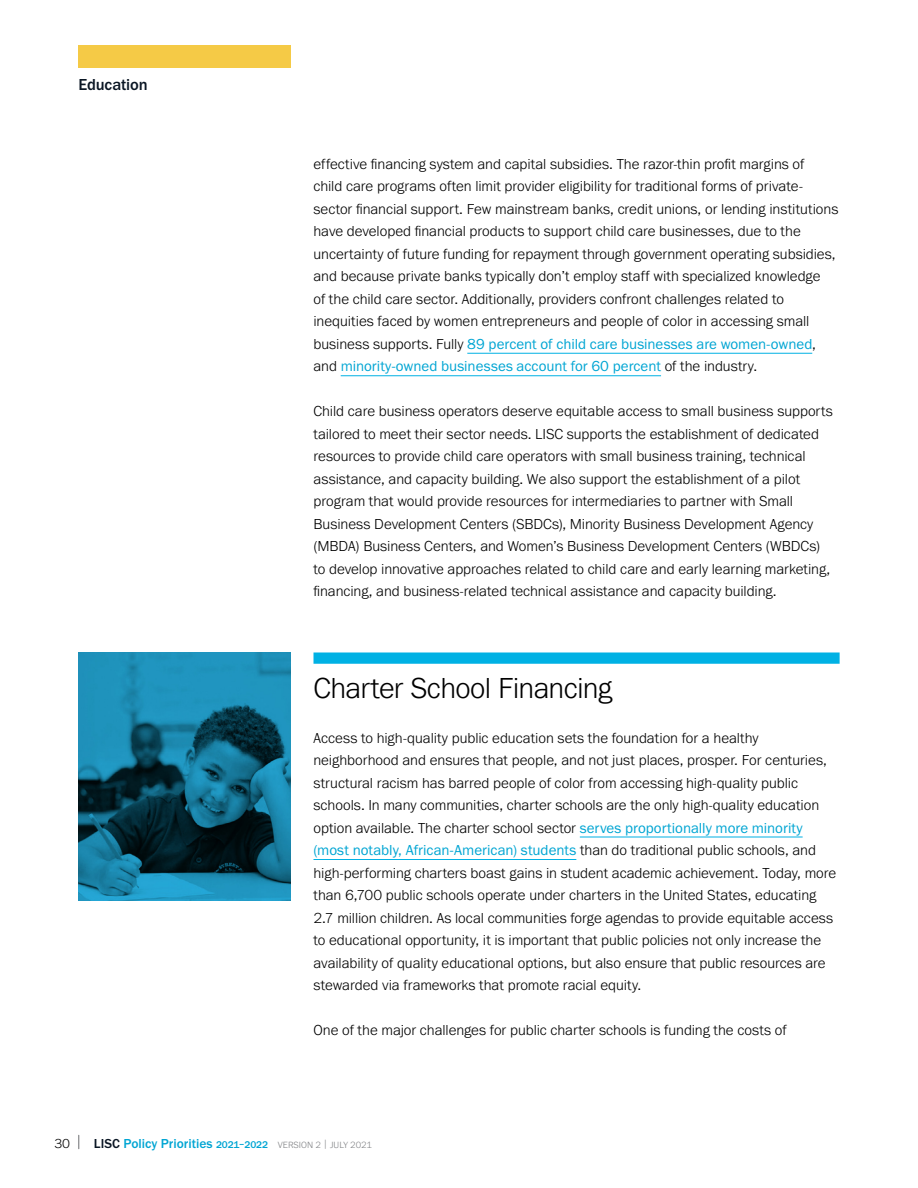
<style>
.page{position:relative;width:918px;height:1188px;background:#fff}
.page>*{position:absolute;margin:0;border:0;box-sizing:border-box;transform-origin:0 0}
.Subtopic_HED_Level_1{font:300 30px "Franklin Gothic URW";letter-spacing:-.02em;color:#000}
.RUNNING_HEADER{font:500 16.5px "Franklin Gothic URW";letter-spacing:-.005em;color:#0a1624}
.MAIN_TEXT{font:300 15px/22.5px "Franklin Gothic URW";color:#000}
.t1{font:500 13.5px "Franklin Gothic URW";color:#00a5d3}
.t2{font:300 13.5px "Franklin Gothic URW";color:#000}
.s1{font-family:"Franklin Gothic URW Boo";font-weight:400;color:#00a5d3}
.s2{color:#0a1624}
.s3{font-size:10.2px}
.s4{font-weight:300;font-size:9.3px;color:#808285}
.s5{font-weight:300;font-size:10.95px;color:#808285}
</style>
<div class="page">
<svg style="left:79px;top:1135px;width:1px;height:14px"></svg>
<div style="left:78px;top:45px;width:213px;height:23px;background:#f5ca46"></div>
<hr style="left:467px;top:353px;width:345px;height:1px;background:#00b1e4">
<hr style="left:341px;top:375px;width:320px;height:1px;background:#00b1e4">
<div style="left:314px;top:652px;width:526px;height:12px;background:#00b1e4"></div>
<hr style="left:580px;top:837px;width:223px;height:1px;background:#00b1e4">
<hr style="left:314px;top:859px;width:262px;height:1px;background:#00b1e4">
<img style="left:78px;top:652px;width:213px;height:248px">
<p class="RUNNING_HEADER" style="left:78px;top:74px;width:71px">Education</p>
<p class="MAIN_TEXT" style="left:314px;top:152px;width:526px">effective financing system and capital subsidies. The razor-thin profit margins of<br>child care programs often limit provider eligibility for traditional forms of private&shy;sector financial support. Few mainstream banks, credit unions, or lending institutions have developed financial products to support child care businesses, due to the uncertainty of future funding for repayment through government operating subsidies, and because private banks typically don’t employ staff with specialized knowledge<br>of the child care sector. Additionally, providers confront challenges related to inequities faced by women entrepreneurs and people of color in accessing small business supports. Fully <span class="s1">89 percent of child care businesses are women-owned</span>, and <span class="s1">minority-owned businesses account for 60 percent</span> of the industry.</p>
<p class="MAIN_TEXT" style="left:314px;top:400px;width:521px">Child care business operators deserve equitable access to small business supports tailored to meet their sector needs. LISC supports the establishment of dedicated resources to provide child care operators with small business training, technical assistance, and capacity building. We also support the establishment of a pilot program that would provide resources for intermediaries to partner with Small Business Development Centers (SBDCs), Minority Business Development Agency (MBDA) Business Centers, and Women’s Business Development Centers (WBDCs) to develop innovative approaches related to child care and early learning marketing, financing, and business-related technical assistance and capacity building.</p>
<p class="Subtopic_HED_Level_1" style="left:314px;top:669px;width:300px">Charter School Financing</p>
<p class="MAIN_TEXT" style="left:314px;top:726px;width:524px">Access to high-quality public education sets the foundation for a healthy neighborhood and ensures that people, and not just places, prosper. For centuries, structural racism has barred people of color from accessing high-quality public schools. In many communities, charter schools are the only high-quality education option available. The charter school sector <span class="s1">serves proportionally more minority (most notably, African-American) students</span> than do traditional public schools, and high-performing charters boast gains in student academic achievement. Today, more than 6,700 public schools operate under charters in the United States, educating 2.7 million children. As local communities forge agendas to provide equitable access to educational opportunity, it is important that public policies not only increase the availability of quality educational options, but also ensure that public resources are stewarded via frameworks that promote racial equity.</p>
<p class="MAIN_TEXT" style="left:314px;top:1018px;width:475px">One of the major challenges for public charter schools is funding the costs of</p>
<p class="t2" style="left:54px;top:1135px;width:17px">30</p>
<p class="t1" style="left:94px;top:1135px;width:280px"><span class="s2">LISC</span> Policy Priorities <span class="s3">2021–2022</span> <span class="s4">VERSION 2</span> <span class="s5">|</span> <span class="s4">JULY 2021</span></p>
</div>
